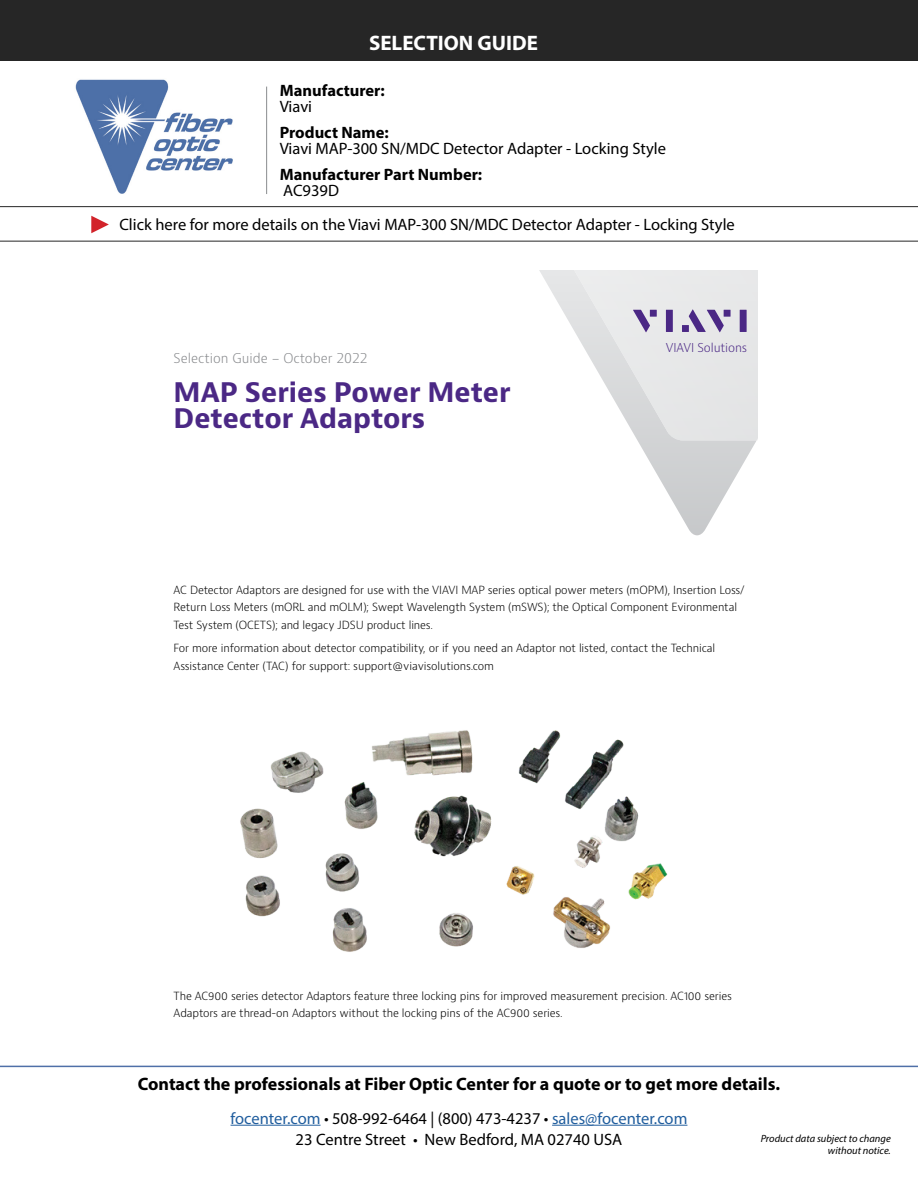
<style>
.page{position:relative;width:918px;height:1188px;background:#fff}
.page>*{position:absolute;margin:0;border:0;box-sizing:border-box;transform-origin:0 0}
.t1{font:700 26.25px/26.2px "Bernino Sans";color:#4b2885}
.t2{font:700 21px "Myriad Pro";color:#fff}
.t3{font:700 18px "Myriad Pro";color:#000}
.t4{font:16.5px/16.5px "Myriad Pro";color:#000}
.t5{font:16.5px "Myriad Pro";color:#215e9e}
.t6{font:700 16.5px/16.5px "Myriad Pro";color:#000}
.t7{font:300 13.2px "Bernino Sans";color:#888a8d}
.t8{font:300 12px "Bernino Sans";letter-spacing:-.01em;color:#4b2885}
.t9{font:300 10.95px/17.5px "Bernino Sans";letter-spacing:-.01em;color:#000}
.t10{font:italic 10.5px/12.6px "Myriad Pro";color:#000;text-align:right}
.s1{font-weight:400}
.s2{font-weight:700}
.s3{color:#000}
</style>
<div class="page">
<hr style="left:231px;top:1125px;width:90px;height:1px;background:#215e9e">
<hr style="left:552px;top:1125px;width:135px;height:1px;background:#215e9e">
<hr style="left:0;top:1066px;width:918px;height:1px;background:#4f70a8">
<svg style="left:637px;top:440px;width:120px;height:95px"></svg>
<svg style="left:539px;top:270px;width:218px;height:170px"></svg>
<svg style="left:633px;top:310px;width:17px;height:22px"></svg>
<div style="left:650px;top:310px;width:7px;height:7px;background:#4b2885"></div>
<div style="left:666px;top:310px;width:7px;height:22px;background:#4b2885"></div>
<div style="left:724px;top:310px;width:7px;height:7px;background:#4b2885"></div>
<div style="left:740px;top:310px;width:7px;height:22px;background:#4b2885"></div>
<svg style="left:689px;top:309px;width:35px;height:23px"></svg>
<div style="left:682px;top:325px;width:7px;height:7px;background:#4b2885"></div>
<img style="left:240px;top:730px;width:428px;height:222px">
<div style="left:0;top:0;width:918px;height:60px;background:#262626"></div>
<hr style="left:266px;top:87px;width:1px;height:107px;background:#8a8c8e">
<img style="left:75px;top:79px;width:158px;height:115px">
<hr style="left:0;top:241px;width:918px;height:1px;background:#262626">
<svg style="left:91px;top:216px;width:18px;height:17px"></svg>
<hr style="left:0;top:206px;width:918px;height:1px;background:#262626">
<p class="t2" style="left:369px;top:29px;width:171px">SELECTION GUIDE</p>
<p class="t6" style="left:280px;top:81px;width:107px">Manufacturer:<br><span class="s1">Viavi</span></p>
<p class="t4" style="left:280px;top:124px;width:388px"><span class="s2">Product Name:<br></span>Viavi MAP-300 SN/MDC Detector Adapter - Locking Style</p>
<p class="t6" style="left:280px;top:165px;width:204px">Manufacturer Part Number:</p>
<p class="t4" style="left:283px;top:182px;width:57px">AC939D</p>
<p class="t4" style="left:119px;top:216px;width:617px">Click here for more details on the Viavi MAP-300 SN/MDC Detector Adapter - Locking Style</p>
<p class="t7" style="left:174px;top:350px;width:196px">Selection Guide - October 2022</p>
<h1 class="t1" style="left:174px;top:380px;width:339px">MAP Series Power Meter<br>Detector Adaptors</h1>
<p class="t8" style="left:666px;top:340px;width:83px">VIAVI Solutions</p>
<p class="t9" style="left:174px;top:581px;width:573px">AC Detector Adaptors are designed for use with the VIAVI MAP series optical power meters (mOPM), Insertion Loss/<br>Return Loss Meters (mORL and mOLM); Swept Wavelength System (mSWS); the Optical Component Evironmental<br>Test System (OCETS); and legacy JDSU product lines.</p>
<p class="t9" style="left:174px;top:640px;width:543px">For more information about detector compatibility, or if you need an Adaptor not listed, contact the Technical<br>Assistance Center (TAC) for support: support@viavisolutions.com</p>
<p class="t9" style="left:174px;top:987px;width:560px">The AC900 series detector Adaptors feature three locking pins for improved measurement precision. AC100 series<br>Adaptors are thread-on Adaptors without the locking pins of the AC900 series.</p>
<p class="t3" style="left:138px;top:1072px;width:644px">Contact the professionals at Fiber Optic Center for a quote or to get more details.</p>
<p class="t5" style="left:231px;top:1108px;width:458px">focenter.com <span class="s3">• 508-992-6464 | (800) 473-4237 •</span> sales@focenter.com</p>
<p class="t4" style="left:296px;top:1131px;width:328px">23 Centre Street • New Bedford, MA 02740 USA</p>
<p class="t10" style="left:761px;top:1132px;width:132px">Product data subject to change without notice.</p>
</div>
